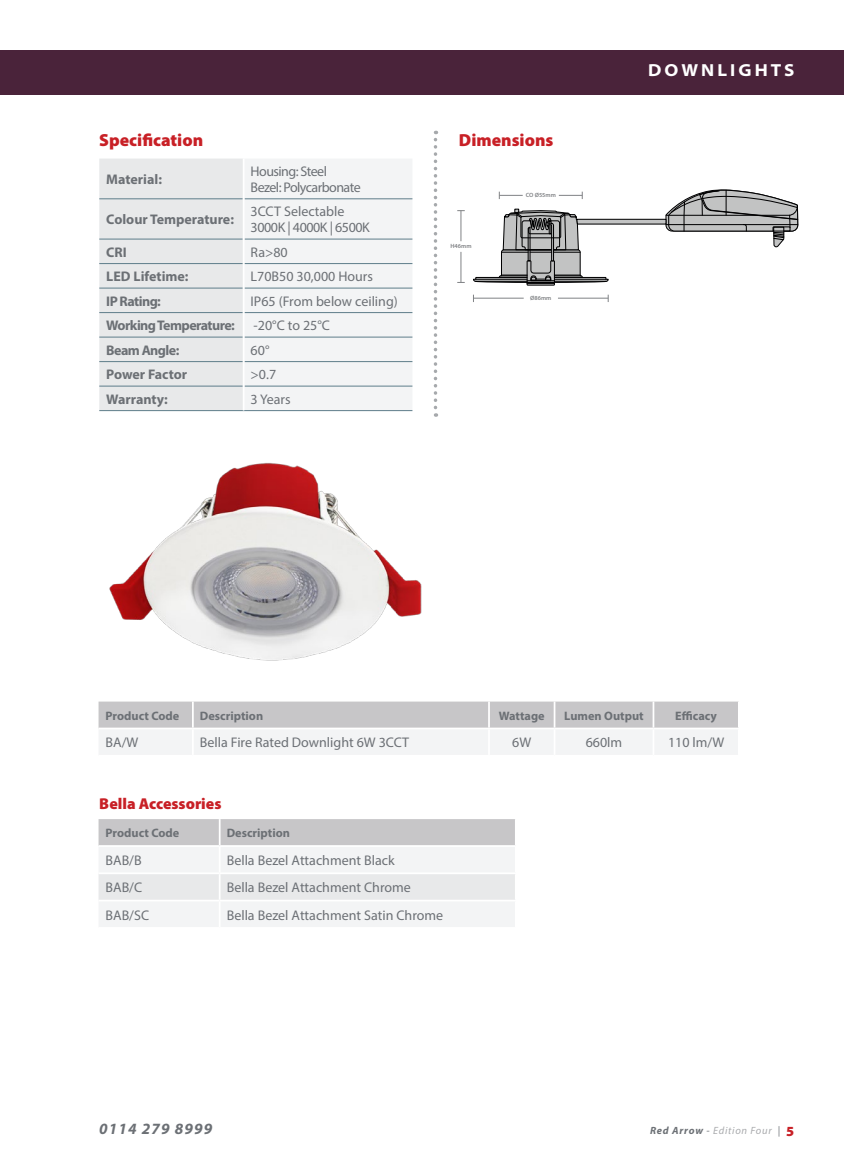
<style>
.page{position:relative;width:844px;height:1166px;background:#fff}
.page>*{position:absolute;margin:0;border:0;box-sizing:border-box;transform-origin:0 0}
.t1{font:900 17.5px "Myriad Pro";color:#c82026}
.t2{font:700 semi-expanded 17.5px "Myriad Pro";letter-spacing:.175em;color:#fff}
.t3{font:900 15.75px "Myriad Pro";color:#c82026}
.t4{font:italic 700 15.75px "Myriad Pro";letter-spacing:.07em;color:#6c7075}
.t5{font:14px "Myriad Pro";color:#6c7075}
.t6{font:700 14px "Myriad Pro";letter-spacing:-.01em;color:#6c7075}
.t7{font:700 14px "Myriad Pro";letter-spacing:-.04em;color:#6c7075}
.t8{font:14px/15.8px "Myriad Pro";letter-spacing:-.04em;color:#6c7075}
.t9{font:14px/15.8px "Myriad Pro";letter-spacing:-.025em;color:#6c7075}
.t10{font:700 12.25px "Myriad Pro";color:#6c7075}
.t11{font:italic 10.5px "Myriad Pro";letter-spacing:.07em;color:#a9aaad}
.t12{font:600 6.12px "Myriad Pro";color:#808285}
.s1{font-weight:700;color:#6c7075}
.s2{color:#6c7075}
.s3{font-weight:900;font-style:normal;font-size:14px;color:#c82026}
</style>
<div class="page">
<div style="left:0;top:50px;width:843px;height:44px;background:#4a233a"></div>
<svg style="left:433px;top:140px;width:4px;height:277px"></svg>
<div style="left:244px;top:159px;width:168px;height:251px;background:#f3f4f5"></div>
<hr style="left:244px;top:198px;width:168px;height:1px;background:#5e7d8a">
<hr style="left:244px;top:239px;width:168px;height:1px;background:#5e7d8a">
<hr style="left:244px;top:263px;width:168px;height:1px;background:#5e7d8a">
<hr style="left:244px;top:288px;width:168px;height:1px;background:#5e7d8a">
<hr style="left:244px;top:312px;width:168px;height:1px;background:#5e7d8a">
<hr style="left:244px;top:337px;width:168px;height:1px;background:#5e7d8a">
<hr style="left:244px;top:361px;width:168px;height:1px;background:#5e7d8a">
<hr style="left:244px;top:386px;width:168px;height:1px;background:#5e7d8a">
<hr style="left:243px;top:410px;width:169px;height:1px;background:#5e7d8a">
<svg style="left:99px;top:159px;width:145px;height:252px;background:#e3e5e6"></svg>
<svg style="left:98px;top:819px;width:417px;height:108px"></svg>
<svg style="left:98px;top:701px;width:640px;height:54px"></svg>
<hr style="left:554px;top:727px;width:99px;height:2px;background:#fff">
<hr style="left:553px;top:729px;width:2px;height:26px;background:#fff">
<hr style="left:653px;top:727px;width:86px;height:2px;background:#fff">
<hr style="left:652px;top:729px;width:2px;height:26px;background:#fff">
<hr style="left:737px;top:729px;width:2px;height:26px;background:#fff">
<img style="left:109px;top:463px;width:313px;height:198px">
<hr style="left:460px;top:211px;width:1px;height:30px;background:#808285">
<hr style="left:460px;top:252px;width:1px;height:30px;background:#808285">
<svg style="left:473px;top:189px;width:325px;height:113px"></svg>
<p class="t1" style="left:99px;top:128px;width:105px">Specification</p>
<p class="t6" style="left:106px;top:170px;width:57px">Material:</p>
<p class="t8" style="left:250px;top:163px;width:111px">Housing: Steel<br>Bezel: Polycarbonate</p>
<p class="t6" style="left:106px;top:210px;width:129px">Colour Temperature:</p>
<p class="t9" style="left:250px;top:204px;width:121px">3CCT Selectable<br>3000K | 4000K | 6500K</p>
<p class="t6" style="left:106px;top:243px;width:22px">CRI</p>
<p class="t5" style="left:250px;top:243px;width:39px">Ra&gt;80</p>
<p class="t6" style="left:106px;top:267px;width:84px">LED Lifetime:</p>
<p class="t5" style="left:250px;top:268px;width:124px">L70B50 30,000 Hours</p>
<p class="t7" style="left:106px;top:292px;width:56px">IP Rating:</p>
<p class="t5" style="left:250px;top:292px;width:149px">IP65 (From below ceiling)</p>
<p class="t7" style="left:106px;top:316px;width:130px">Working Temperature:</p>
<p class="t5" style="left:253px;top:317px;width:78px">-20°C to 25°C</p>
<p class="t7" style="left:106px;top:341px;width:74px">Beam Angle:</p>
<p class="t5" style="left:250px;top:341px;width:20px">60°</p>
<p class="t6" style="left:106px;top:365px;width:82px">Power Factor</p>
<p class="t5" style="left:250px;top:366px;width:27px">&gt;0.7</p>
<p class="t6" style="left:106px;top:390px;width:63px">Warranty:</p>
<p class="t5" style="left:250px;top:390px;width:41px">3 Years</p>
<p class="t1" style="left:459px;top:128px;width:96px">Dimensions</p>
<p class="t12" style="left:450px;top:242px;width:23px">H46mm</p>
<p class="t12" style="left:525px;top:191px;width:32px">CO Ø55mm</p>
<p class="t12" style="left:530px;top:294px;width:23px">Ø86mm</p>
<p class="t2" style="left:648px;top:59px;width:148px">DOWNLIGHTS</p>
<p class="t10" style="left:105px;top:707px;width:75px">Product Code</p>
<p class="t10" style="left:200px;top:707px;width:65px">Description</p>
<p class="t10" style="left:498px;top:707px;width:47px">Wattage</p>
<p class="t10" style="left:564px;top:707px;width:81px">Lumen Output</p>
<p class="t10" style="left:675px;top:707px;width:43px">Efficacy</p>
<p class="t5" style="left:105px;top:734px;width:34px">BA/W</p>
<p class="t5" style="left:200px;top:734px;width:211px">Bella Fire Rated Downlight 6W 3CCT</p>
<p class="t5" style="left:512px;top:734px;width:21px">6W</p>
<p class="t5" style="left:585px;top:734px;width:38px">660lm</p>
<p class="t5" style="left:668px;top:734px;width:58px">110 lm/W</p>
<p class="t3" style="left:99px;top:793px;width:124px">Bella Accessories</p>
<p class="t10" style="left:105px;top:825px;width:75px">Product Code</p>
<p class="t10" style="left:227px;top:825px;width:65px">Description</p>
<p class="t5" style="left:105px;top:851px;width:38px">BAB/B</p>
<p class="t5" style="left:227px;top:851px;width:169px">Bella Bezel Attachment Black</p>
<p class="t5" style="left:105px;top:879px;width:38px">BAB/C</p>
<p class="t5" style="left:227px;top:879px;width:186px">Bella Bezel Attachment Chrome</p>
<p class="t5" style="left:105px;top:906px;width:45px">BAB/SC</p>
<p class="t5" style="left:227px;top:906px;width:218px">Bella Bezel Attachment Satin Chrome</p>
<p class="t4" style="left:99px;top:1118px;width:114px">0114 279 8999</p>
<p class="t11" style="left:650px;top:1124px;width:145px"><span class="s1">Red Arrow</span> <span class="s2">-</span> Edition Four <span class="s2">|</span> <span class="s3">5</span></p>
</div>
